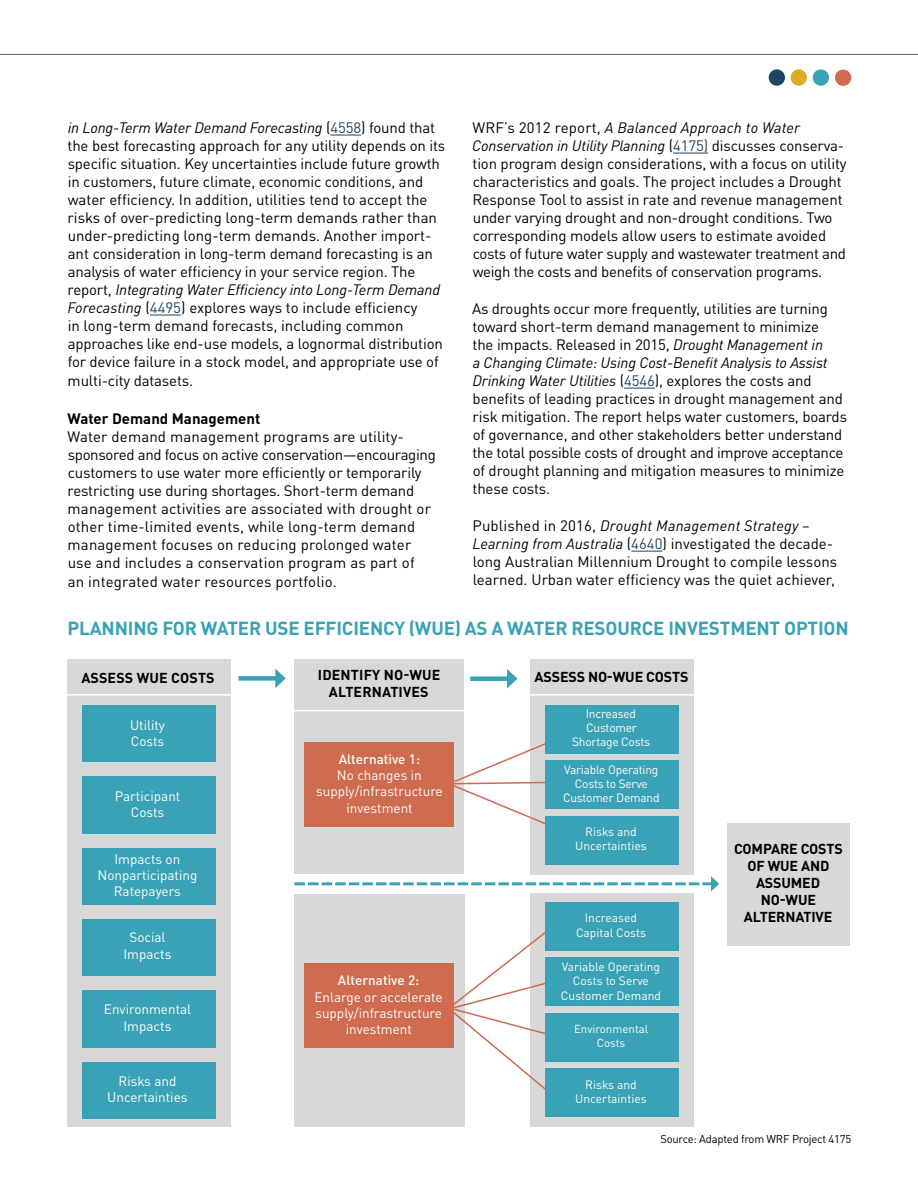
<style>
.page{position:relative;width:918px;height:1188px;background:#fff}
.page>*{position:absolute;margin:0;border:0;box-sizing:border-box;transform-origin:0 0}
.t1{font:700 18.75px "DIN Pro";letter-spacing:-.01em;color:#39a2b6}
.Body{font:15px/18px "DIN Pro";letter-spacing:-.01em;color:#000}
.Body-2{font:15px/18.1px "DIN Pro";letter-spacing:.01em;color:#000}
.Subhead{font:700 15px "DIN Pro";color:#000}
.t2{font:700 14.25px "DIN Pro";letter-spacing:-.01em;color:#000}
.t3{font:700 14.25px/17.1px "DIN Pro";letter-spacing:.01em;color:#000;text-align:center}
.t4{font:13.5px/16.2px "DIN Pro";color:#fff;text-align:center}
.t5{font:500 13.5px "DIN Pro";color:#fff}
.t6{font:12px/14.4px "DIN Pro";letter-spacing:-.005em;color:#fff}
.t7{font:11.55px "DIN Pro";color:#fff}
.t8{font:11.25px "DIN Pro";letter-spacing:-.02em;color:#000}
.s1{font-style:italic}
.s2{color:#1e4662}
</style>
<div class="page">
<div style="left:769px;top:69px;width:16px;height:17px;background:#1e4662;border-radius:50%"></div>
<div style="left:791px;top:69px;width:16px;height:17px;background:#dfac21;border-radius:50%"></div>
<div style="left:835px;top:70px;width:16px;height:16px;background:#cf6b4e;border-radius:50%"></div>
<div style="left:813px;top:69px;width:16px;height:17px;background:#39a2b6;border-radius:50%"></div>
<hr style="left:0;top:54px;width:918px;height:1px;background:#616064">
<div style="left:294px;top:659px;width:170px;height:215px;background:#d9d8d9"></div>
<div style="left:531px;top:893px;width:163px;height:234px;background:#d9d8d9"></div>
<div style="left:67px;top:659px;width:163px;height:468px;background:#d9d8d9"></div>
<hr style="left:330px;top:135px;width:31px;height:1px;background:#1e4662">
<hr style="left:150px;top:315px;width:31px;height:1px;background:#1e4662">
<hr style="left:673px;top:153px;width:35px;height:1px;background:#1e4662">
<hr style="left:624px;top:388px;width:31px;height:1px;background:#1e4662">
<hr style="left:631px;top:551px;width:32px;height:1px;background:#1e4662">
<div style="left:82px;top:705px;width:134px;height:57px;background:#39a2b6"></div>
<div style="left:82px;top:777px;width:134px;height:57px;background:#39a2b6"></div>
<div style="left:82px;top:848px;width:134px;height:57px;background:#39a2b6"></div>
<div style="left:82px;top:919px;width:134px;height:57px;background:#39a2b6"></div>
<div style="left:82px;top:991px;width:134px;height:57px;background:#39a2b6"></div>
<div style="left:82px;top:1062px;width:134px;height:57px;background:#39a2b6"></div>
<div style="left:294px;top:894px;width:171px;height:233px;background:#d9d8d9"></div>
<div style="left:238px;top:676px;width:41px;height:5px;background:#39a2b6"></div>
<svg style="left:275px;top:669px;width:11px;height:19px"></svg>
<div style="left:304px;top:964px;width:149px;height:84px;background:#cf6b4e"></div>
<svg style="left:294px;top:876px;width:425px;height:15px"></svg>
<hr style="left:66px;top:694px;width:172px;height:2px;background:#fff">
<hr style="left:293px;top:710px;width:172px;height:1px;background:#fff">
<div style="left:531px;top:659px;width:163px;height:216px;background:#d9d8d9"></div>
<hr style="left:530px;top:694px;width:172px;height:2px;background:#fff">
<svg style="left:454px;top:729px;width:91px;height:108px"></svg>
<div style="left:545px;top:705px;width:134px;height:49px;background:#39a2b6"></div>
<div style="left:545px;top:816px;width:134px;height:49px;background:#39a2b6"></div>
<div style="left:545px;top:760px;width:134px;height:49px;background:#39a2b6"></div>
<div style="left:470px;top:676px;width:40px;height:5px;background:#39a2b6"></div>
<svg style="left:507px;top:669px;width:11px;height:19px"></svg>
<div style="left:728px;top:824px;width:122px;height:122px;background:#d9d8d9"></div>
<div style="left:304px;top:742px;width:150px;height:85px;background:#cf6b4e"></div>
<svg style="left:448px;top:908px;width:128px;height:205px"></svg>
<div style="left:545px;top:902px;width:134px;height:49px;background:#39a2b6"></div>
<div style="left:545px;top:958px;width:134px;height:48px;background:#39a2b6"></div>
<div style="left:545px;top:1013px;width:134px;height:49px;background:#39a2b6"></div>
<div style="left:545px;top:1069px;width:134px;height:48px;background:#39a2b6"></div>
<p class="Body" style="left:67px;top:117px;width:379px"><span class="s1">in Long-Term Water Demand Forecasting</span> (<span class="s2">4558</span>) found that the best forecasting approach for any utility depends on its specific situation. Key uncertainties include future growth in customers, future climate, economic conditions, and water efficiency. In addition, utilities tend to accept the risks of over-predicting long-term demands rather than under-predicting long-term demands. Another import&shy;ant consideration in long-term demand forecasting is an analysis of water efficiency in your service region. The report, <span class="s1">Integrating Water Efficiency into Long-Term Demand Forecasting</span> (<span class="s2">4495</span>) explores ways to include efficiency<br>in long-term demand forecasts, including common approaches like end-use models, a lognormal distribution for device failure in a stock model, and appropriate use of multi-city datasets.</p>
<p class="Subhead" style="left:67px;top:406px;width:194px">Water Demand Management</p>
<p class="Body-2" style="left:68px;top:426px;width:370px">Water demand management programs are utility&shy;sponsored and focus on active conservation—encouraging customers to use water more efficiently or temporarily restricting use during shortages. Short-term demand management activities are associated with drought or other time-limited events, while long-term demand management focuses on reducing prolonged water use and includes a conservation program as part of<br>an integrated water resources portfolio.</p>
<p class="Body" style="left:472px;top:117px;width:376px">WRF’s 2012 report, <span class="s1">A Balanced Approach to Water Conservation in Utility Planning</span> (<span class="s2">4175)</span> discusses conserva&shy;tion program design considerations, with a focus on utility characteristics and goals. The project includes a Drought Response Tool to assist in rate and revenue management under varying drought and non-drought conditions. Two corresponding models allow users to estimate avoided costs of future water supply and wastewater treatment and weigh the costs and benefits of conservation programs.</p>
<p class="Body" style="left:472px;top:298px;width:377px">As droughts occur more frequently, utilities are turning toward short-term demand management to minimize<br>the impacts. Released in 2015, <span class="s1">Drought Management in<br>a Changing Climate: Using Cost-Benefit Analysis to Assist Drinking Water Utilities</span> (<span class="s2">4546</span>), explores the costs and benefits of leading practices in drought management and risk mitigation. The report helps water customers, boards of governance, and other stakeholders better understand the total possible costs of drought and improve acceptance of drought planning and mitigation measures to minimize these costs.</p>
<p class="Body" style="left:472px;top:515px;width:366px">Published in 2016, <span class="s1">Drought Management Strategy – Learning from Australia</span> (<span class="s2">4640</span>) investigated the decade&shy;long Australian Millennium Drought to compile lessons learned. Urban water efficiency was the quiet achiever,</p>
<p class="t1" style="left:68px;top:613px;width:783px">PLANNING FOR WATER USE EFFICIENCY (WUE) AS A WATER RESOURCE INVESTMENT OPTION</p>
<p class="t3" style="left:81px;top:667px;width:135px">ASSESS WUE COSTS</p>
<p class="t3" style="left:318px;top:665px;width:124px">IDENTIFY NO-WUE<br>ALTERNATIVES</p>
<p class="t4" style="left:130px;top:716px;width:36px">Utility</p>
<p class="t4" style="left:131px;top:732px;width:35px">Costs</p>
<p class="t2" style="left:535px;top:665px;width:155px">ASSESS NO-WUE COSTS</p>
<p class="t6" style="left:586px;top:705px;width:53px">Increased<br>Customer</p>
<p class="t6" style="left:572px;top:734px;width:79px">Shortage Costs</p>
<p class="t4" style="left:115px;top:787px;width:67px">Participant</p>
<p class="t4" style="left:131px;top:803px;width:35px">Costs</p>
<p class="t4" style="left:97px;top:849px;width:101px">Impacts on<br>Nonparticipating<br>Ratepayers</p>
<p class="t4" style="left:129px;top:928px;width:38px">Social</p>
<p class="t4" style="left:124px;top:944px;width:49px">Impacts</p>
<p class="t4" style="left:104px;top:1000px;width:89px">Environmental</p>
<p class="t4" style="left:124px;top:1016px;width:49px">Impacts</p>
<p class="t4" style="left:119px;top:1072px;width:59px">Risks and</p>
<p class="t4" style="left:107px;top:1088px;width:82px">Uncertainties</p>
<p class="t5" style="left:339px;top:748px;width:83px">Alternative 1:</p>
<p class="t4" style="left:316px;top:766px;width:128px">No changes in supply/infrastructure</p>
<p class="t4" style="left:347px;top:798px;width:68px">investment</p>
<p class="t5" style="left:338px;top:969px;width:83px">Alternative 2:</p>
<p class="t4" style="left:314px;top:987px;width:130px">Enlarge or accelerate supply/infrastructure investment</p>
<p class="t6" style="left:563px;top:761px;width:98px;text-align:center">Variable Operating<br>Costs to Serve<br>Customer Demand</p>
<p class="t6" style="left:585px;top:823px;width:53px">Risks and</p>
<p class="t6" style="left:575px;top:837px;width:73px">Uncertainties</p>
<p class="t6" style="left:585px;top:910px;width:54px">Increased</p>
<p class="t6" style="left:576px;top:924px;width:71px">Capital Costs</p>
<p class="t6" style="left:562px;top:958px;width:100px">Variable Operating</p>
<p class="t6" style="left:573px;top:973px;width:78px">Costs to Serve</p>
<p class="t6" style="left:561px;top:987px;width:102px">Customer Demand</p>
<p class="t7" style="left:574px;top:1020px;width:76px">Environmental</p>
<p class="t7" style="left:597px;top:1034px;width:30px">Costs</p>
<p class="t6" style="left:585px;top:1076px;width:53px">Risks and</p>
<p class="t6" style="left:575px;top:1090px;width:73px">Uncertainties</p>
<p class="t2" style="left:734px;top:837px;width:110px">COMPARE COSTS</p>
<p class="t2" style="left:747px;top:854px;width:84px">OF WUE AND</p>
<p class="t2" style="left:756px;top:871px;width:66px">ASSUMED</p>
<p class="t2" style="left:761px;top:888px;width:57px">NO-WUE</p>
<p class="t2" style="left:744px;top:905px;width:90px">ALTERNATIVE</p>
<p class="t8" style="left:660px;top:1130px;width:192px">Source: Adapted from WRF Project 4175</p>
</div>
